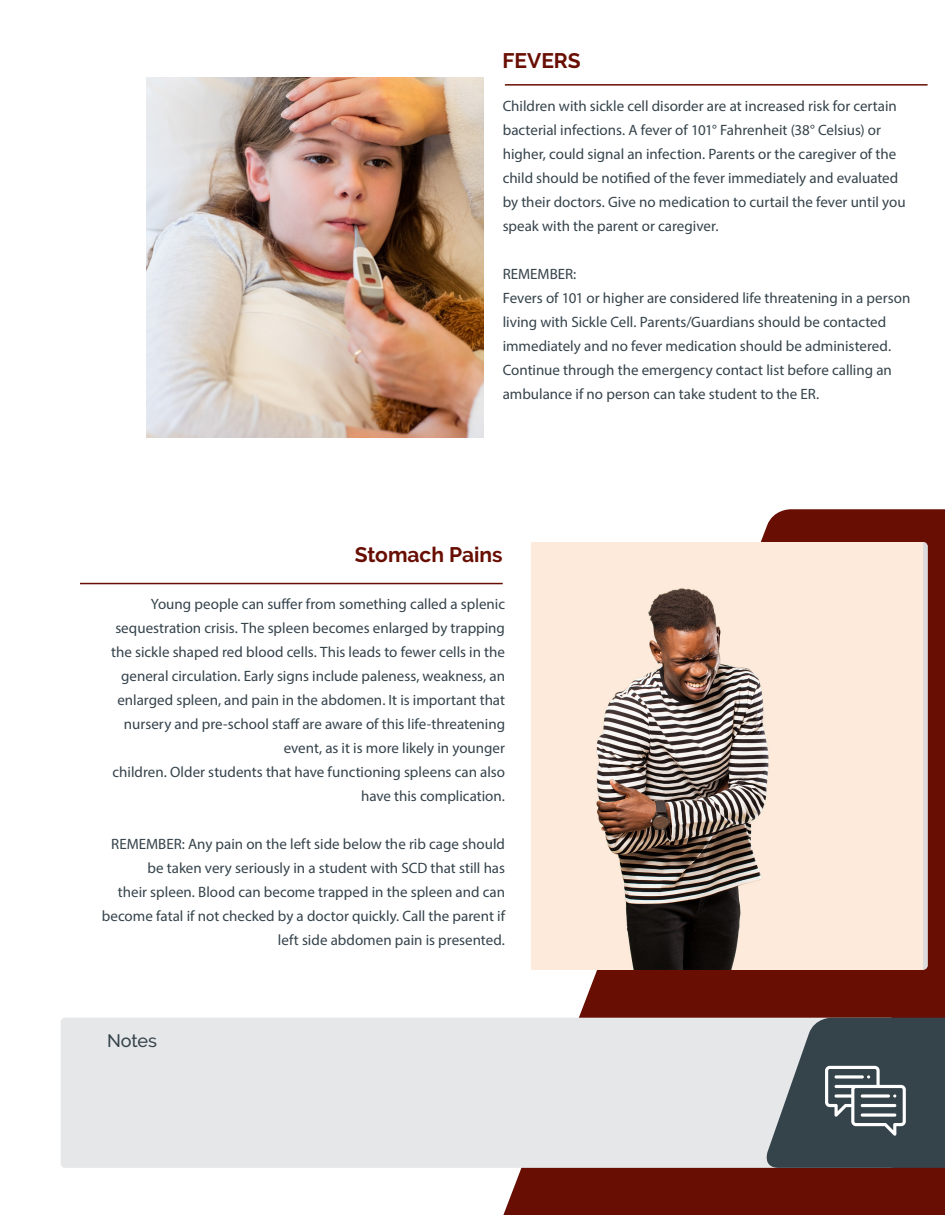
<style>
.page{position:relative;width:945px;height:1215px;background:#fff}
.page>*{position:absolute;margin:0;border:0;box-sizing:border-box;transform-origin:0 0}
.t1{font:700 21px "Raleway";color:#680e03}
.t2{font:500 18px "Raleway";letter-spacing:-.005em;color:#35434b}
.Paragraph_Style_1{font:15px/24px "Myriad Pro";color:#35434b;text-align:right}
</style>
<div class="page">
<svg style="left:491px;top:509px;width:454px;height:706px;fill:#680e03"></svg>
<img style="left:146px;top:77px;width:337px;height:360px">
<img style="left:531px;top:542px;width:391px;height:428px">
<div style="left:61px;top:1018px;width:834px;height:150px;background:#e6e7e9;border-radius:4px"></div>
<svg style="left:762px;top:1018px;width:183px;height:150px"></svg>
<svg style="left:835px;top:1075px;width:29px;height:4px"></svg>
<svg style="left:861px;top:1094px;width:29px;height:4px"></svg>
<hr style="left:861px;top:1104px;width:35px;height:3px;background:#fff;border-radius:2px">
<svg style="left:861px;top:1113px;width:35px;height:4px"></svg>
<hr style="left:505px;top:84px;width:423px;height:2px;background:#680e03">
<hr style="left:80px;top:583px;width:423px;height:1px;background:#680e03">
<p class="t1" style="left:502px;top:48px;width:80px">FEVERS</p>
<p class="Paragraph_Style_1" style="left:503px;top:94px;width:404px;text-align:left">Children with sickle cell disorder are at increased risk for certain bacterial infections. A fever of 101° Fahrenheit (38° Celsius) or higher, could signal an infection. Parents or the caregiver of the child should be notified of the fever immediately and evaluated by their doctors. Give no medication to curtail the fever until you speak with the parent or caregiver.</p>
<p class="Paragraph_Style_1" style="left:503px;top:262px;width:75px">REMEMBER:</p>
<p class="Paragraph_Style_1" style="left:503px;top:286px;width:409px;text-align:left">Fevers of 101 or higher are considered life threatening in a person living with Sickle Cell. Parents/Guardians should be contacted immediately and no fever medication should be administered.<br>Continue through the emergency contact list before calling an ambulance if no person can take student to the ER.</p>
<p class="t1" style="left:355px;top:543px;width:149px">Stomach Pains</p>
<p class="Paragraph_Style_1" style="left:111px;top:592px;width:395px">Young people can suffer from something called a splenic sequestration crisis. The spleen becomes enlarged by trapping the sickle shaped red blood cells. This leads to fewer cells in the general circulation. Early signs include paleness, weakness, an enlarged spleen, and pain in the abdomen. It is important that nursery and pre-school staff are aware of this life-threatening event, as it is more likely in younger</p>
<p class="Paragraph_Style_1" style="left:113px;top:760px;width:394px">children. Older students that have functioning spleens can also have this complication.</p>
<p class="Paragraph_Style_1" style="left:102px;top:832px;width:405px">REMEMBER: Any pain on the left side below the rib cage should be taken very seriously in a student with SCD that still has<br>their spleen. Blood can become trapped in the spleen and can become fatal if not checked by a doctor quickly. Call the parent if left side abdomen pain is presented.</p>
<p class="t2" style="left:107px;top:1030px;width:52px">Notes</p>
</div>
